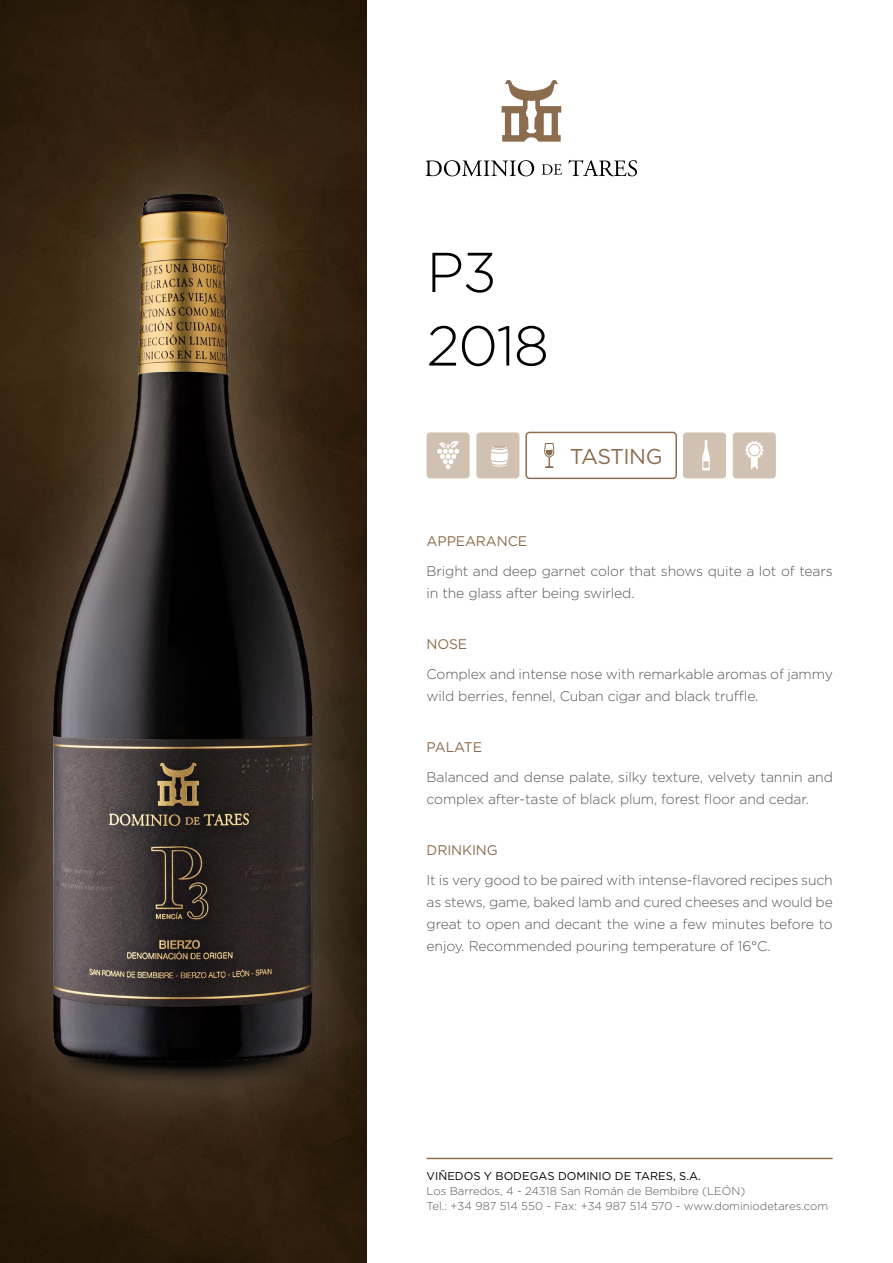
<style>
.page{position:relative;width:893px;height:1263px;background:#fff}
.page>*{position:absolute;margin:0;border:0;box-sizing:border-box;transform-origin:0 0}
.t1{font:300 56.1px/73.5px "Gotham";letter-spacing:-.025em;color:#000}
.t2{font:21.45px "Gotham";letter-spacing:-.03em;color:#8b6c4e}
.t3{font:300 13.95px/22px "Gotham";letter-spacing:-.01em;color:#56565a}
.t4{font:13.95px "Gotham";letter-spacing:-.01em;color:#8b6c4e}
.t5{font:300 11.25px/15.1px "Gotham";color:#56565a}
.t6{font:11.25px "Gotham";color:#000}
.s1{font-size:14.25px}
</style>
<div class="page">
<div style="left:733px;top:432px;width:43px;height:46px;background:#d1c1b2;border-radius:3px"></div>
<div style="left:683px;top:432px;width:43px;height:46px;background:#d1c1b2;border-radius:3px"></div>
<div style="left:525px;top:432px;width:152px;height:47px;border:1px solid #8b6c4e;border-radius:3px"></div>
<div style="left:427px;top:432px;width:43px;height:46px;background:#d1c1b2;border-radius:3px"></div>
<svg style="left:437px;top:441px;width:22px;height:28px"></svg>
<svg style="left:544px;top:443px;width:11px;height:25px"></svg>
<svg style="left:702px;top:440px;width:8px;height:30px"></svg>
<div style="left:703px;top:461px;width:6px;height:7px;background:#d1c1b2"></div>
<svg style="left:745px;top:441px;width:19px;height:29px"></svg>
<div style="left:748px;top:444px;width:12px;height:12px;border:1px solid #d1c1b2;border-radius:50%"></div>
<hr style="left:427px;top:1158px;width:405px;height:1px;background:#8b6c4e">
<div style="left:476px;top:432px;width:43px;height:46px;background:#d1c1b2;border-radius:3px"></div>
<svg style="left:491px;top:446px;width:17px;height:21px"></svg>
<svg style="left:425px;top:160px;width:109px;height:16px"></svg>
<svg style="left:542px;top:164px;width:20px;height:11px"></svg>
<svg style="left:568px;top:160px;width:69px;height:16px"></svg>
<svg style="left:502px;top:80px;width:59px;height:62px"></svg>
<div style="left:0;top:0;width:366px;height:1263px;background:#2d1c0c"></div>
<div style="left:0;top:108px;width:401px;height:1056px;background:#fff;opacity:.3"></div>
<img style="left:43px;top:189px;width:281px;height:901px">
<h1 class="t1" style="left:427px;top:234px;width:124px">P3<br>2018</h1>
<h2 class="t2" style="left:570px;top:443px;width:94px">TASTING</h2>
<p class="t4" style="left:427px;top:533px;width:102px">APPEARANCE</p>
<p class="t3" style="left:427px;top:559px;width:408px">Bright and deep garnet color that shows quite a lot of tears in the glass after being swirled.</p>
<p class="t4" style="left:427px;top:635px;width:42px">NOSE</p>
<p class="t3" style="left:427px;top:662px;width:408px">Complex and intense nose with remarkable aromas of jammy wild berries, fennel, Cuban cigar and black truffle.</p>
<p class="t4" style="left:427px;top:738px;width:57px">PALATE</p>
<p class="t3" style="left:427px;top:765px;width:408px">Balanced and dense palate, silky texture, velvety tannin and complex after-taste of black plum, forest floor and cedar.</p>
<p class="t4" style="left:427px;top:841px;width:73px">DRINKING</p>
<p class="t3" style="left:427px;top:868px;width:408px;text-align:justify">It is very good to be paired with intense-flavored recipes such as stews, game, baked lamb and cured cheeses and would be great to open and decant the wine a few minutes before to enjoy. Recommended pouring temperature of 16°C<span class="s1">.</span></p>
<p class="t6" style="left:427px;top:1168px;width:276px">VIÑEDOS Y BODEGAS DOMINIO DE TARES, S.A.</p>
<p class="t5" style="left:427px;top:1183px;width:403px">Los Barredos, 4 - 24318 San Román de Bembibre (LEÓN)<br>Tel.: +34 987 514 550 - Fax: +34 987 514 570 - www.dominiodetares.com</p>
</div>
